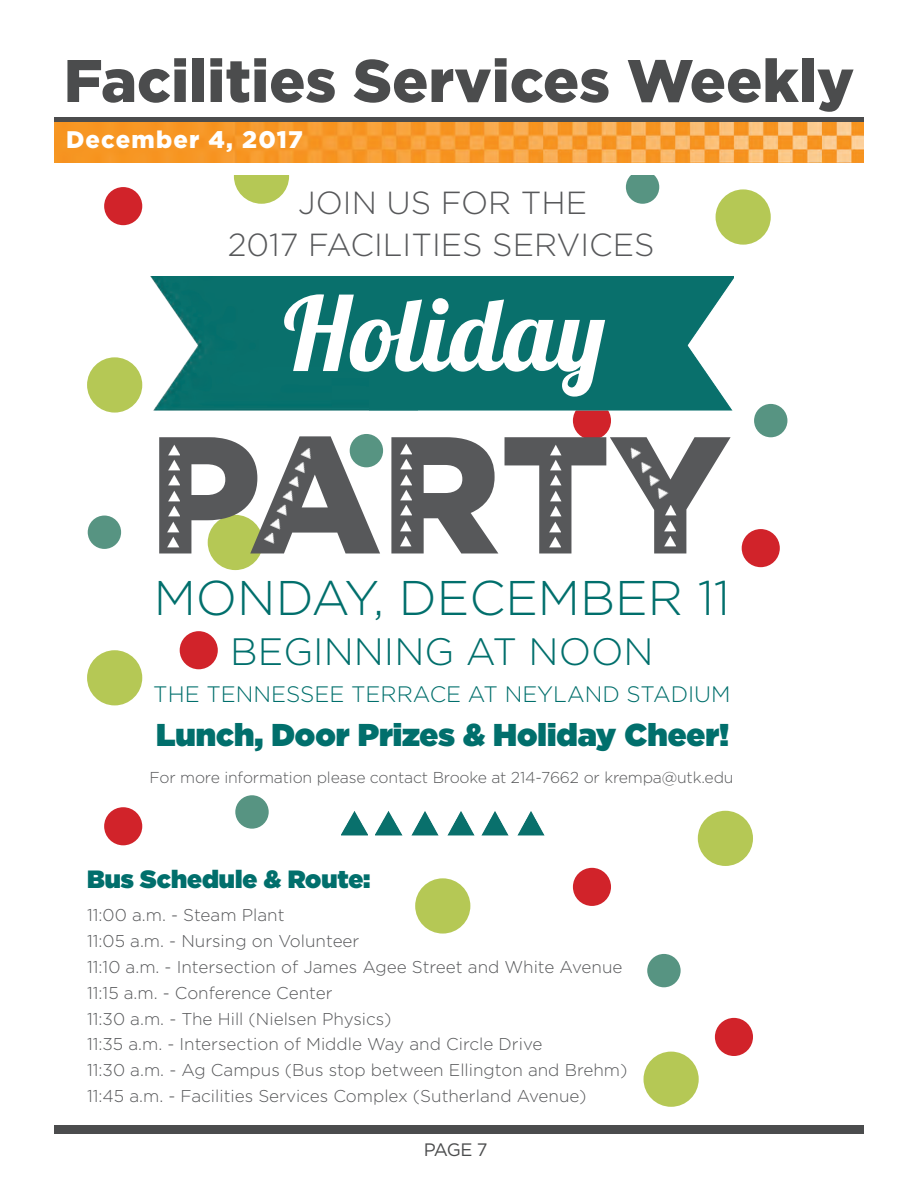
<style>
.page{position:relative;width:918px;height:1188px;background:#fff}
.page>*{position:absolute;margin:0;border:0;box-sizing:border-box;transform-origin:0 0}
.t1{font:900 166.05px "Gotham";color:#57585a}
.t2{font:italic 700 102.15px "Lobster Two";color:#fff}
.t3{font:900 60px "Gotham";color:#4b4c4d}
.t4{font:300 48.6px "Gotham";color:#016f6c}
.t5{font:300 38.1px "Gotham";color:#016f6c}
.t6{font:300 31.95px/42.2px "Gotham";color:#57585a;text-align:center}
.t7{font:900 31.5px "Gotham";color:#016f6c}
.t8{font:900 25.05px "Gotham";color:#016f6c}
.t9{font:900 24px "Gotham";letter-spacing:.05em;color:#fff}
.t10{font:300 22.35px "Gotham";color:#016f6c}
.t11{font:18px "Gotham";color:#4b4c4d}
.t12{font:300 17.1px/25.8px "Gotham";color:#57585a}
.t13{font:300 15.75px "Gotham";letter-spacing:-.01em;color:#57585a}
</style>
<div class="page">
<div style="left:54px;top:1125px;width:810px;height:9px;background:#4b4c4d"></div>
<div style="left:54px;top:117px;width:810px;height:6px;background:#4b4c4d"></div>
<img style="left:54px;top:122px;width:810px;height:40px">
<div style="left:208px;top:515px;width:55px;height:55px;background:#b5c855;border-radius:50%"></div>
<div style="left:698px;top:811px;width:55px;height:55px;background:#b5c855;border-radius:50%"></div>
<div style="left:415px;top:878px;width:55px;height:56px;background:#b5c855;border-radius:50%"></div>
<div style="left:104px;top:187px;width:38px;height:38px;background:#d1232a;border-radius:50%"></div>
<div style="left:742px;top:529px;width:38px;height:38px;background:#d1232a;border-radius:50%"></div>
<div style="left:104px;top:807px;width:38px;height:38px;background:#d1232a;border-radius:50%"></div>
<div style="left:573px;top:402px;width:38px;height:38px;background:#d1232a;border-radius:50%"></div>
<img style="left:151px;top:277px;width:218px;height:134px">
<img style="left:369px;top:277px;width:365px;height:136px">
<img style="left:375px;top:811px;width:27px;height:24px">
<img style="left:411px;top:811px;width:27px;height:24px">
<img style="left:341px;top:811px;width:27px;height:24px">
<img style="left:482px;top:811px;width:26px;height:24px">
<img style="left:518px;top:811px;width:26px;height:24px">
<img style="left:447px;top:811px;width:27px;height:24px">
<div style="left:573px;top:868px;width:38px;height:38px;background:#d1232a;border-radius:50%"></div>
<div style="left:180px;top:631px;width:38px;height:38px;background:#d1232a;border-radius:50%"></div>
<div style="left:715px;top:1018px;width:38px;height:38px;background:#d1232a;border-radius:50%"></div>
<div style="left:716px;top:189px;width:55px;height:56px;background:#b5c855;border-radius:50%"></div>
<div style="left:87px;top:357px;width:55px;height:56px;background:#b5c855;border-radius:50%"></div>
<svg style="left:234px;top:176px;width:55px;height:28px"></svg>
<div style="left:88px;top:516px;width:33px;height:33px;background:#579482;border-radius:50%"></div>
<div style="left:647px;top:954px;width:34px;height:33px;background:#579482;border-radius:50%"></div>
<div style="left:350px;top:434px;width:33px;height:33px;background:#579482;border-radius:50%"></div>
<svg style="left:626px;top:176px;width:33px;height:28px"></svg>
<div style="left:754px;top:404px;width:33px;height:33px;background:#579482;border-radius:50%"></div>
<div style="left:235px;top:795px;width:34px;height:34px;background:#579482;border-radius:50%"></div>
<div style="left:644px;top:1052px;width:55px;height:55px;background:#b5c855;border-radius:50%"></div>
<div style="left:87px;top:650px;width:55px;height:55px;background:#b5c855;border-radius:50%"></div>
<h3 class="t3" style="left:64px;top:39px;width:792px">Facilities Services Weekly</h3>
<h3 class="t9" style="left:66px;top:123px;width:238px">December 4, 2017</h3>
<h3 class="t6" style="left:228px;top:181px;width:428px">JOIN US FOR THE<br>2017 FACILITIES SERVICES</h3>
<h2 class="t2" style="left:278px;top:269px;width:329px">Holiday</h2>
<h1 class="t1" style="left:149px;top:380px;width:583px">PARTY</h1>
<h3 class="t4" style="left:154px;top:567px;width:578px">MONDAY, DECEMBER 11</h3>
<h3 class="t5" style="left:230px;top:627px;width:425px">BEGINNING AT NOON</h3>
<h3 class="t10" style="left:153px;top:680px;width:579px">THE TENNESSEE TERRACE AT NEYLAND STADIUM</h3>
<h3 class="t7" style="left:156px;top:712px;width:575px">Lunch, Door Prizes &amp; Holiday Cheer!</h3>
<p class="t13" style="left:150px;top:768px;width:586px">For more information please contact Brooke at 214-7662 or krempa@utk.edu</p>
<h3 class="t8" style="left:87px;top:861px;width:285px">Bus Schedule &amp; Route:</h3>
<p class="t12" style="left:87px;top:902px;width:542px">11:00 a.m. - Steam Plant<br>11:05 a.m. - Nursing on Volunteer<br>11:10 a.m. - Intersection of James Agee Street and White Avenue 11:15 a.m. - Conference Center<br>11:30 a.m. - The Hill (Nielsen Physics)<br>11:35 a.m. - Intersection of Middle Way and Circle Drive<br>11:30 a.m. - Ag Campus (Bus stop between Ellington and Brehm)<br>11:45 a.m. - Facilities Services Complex (Sutherland Avenue)</p>
<p class="t11" style="left:424px;top:1138px;width:65px">PAGE 7</p>
</div>
